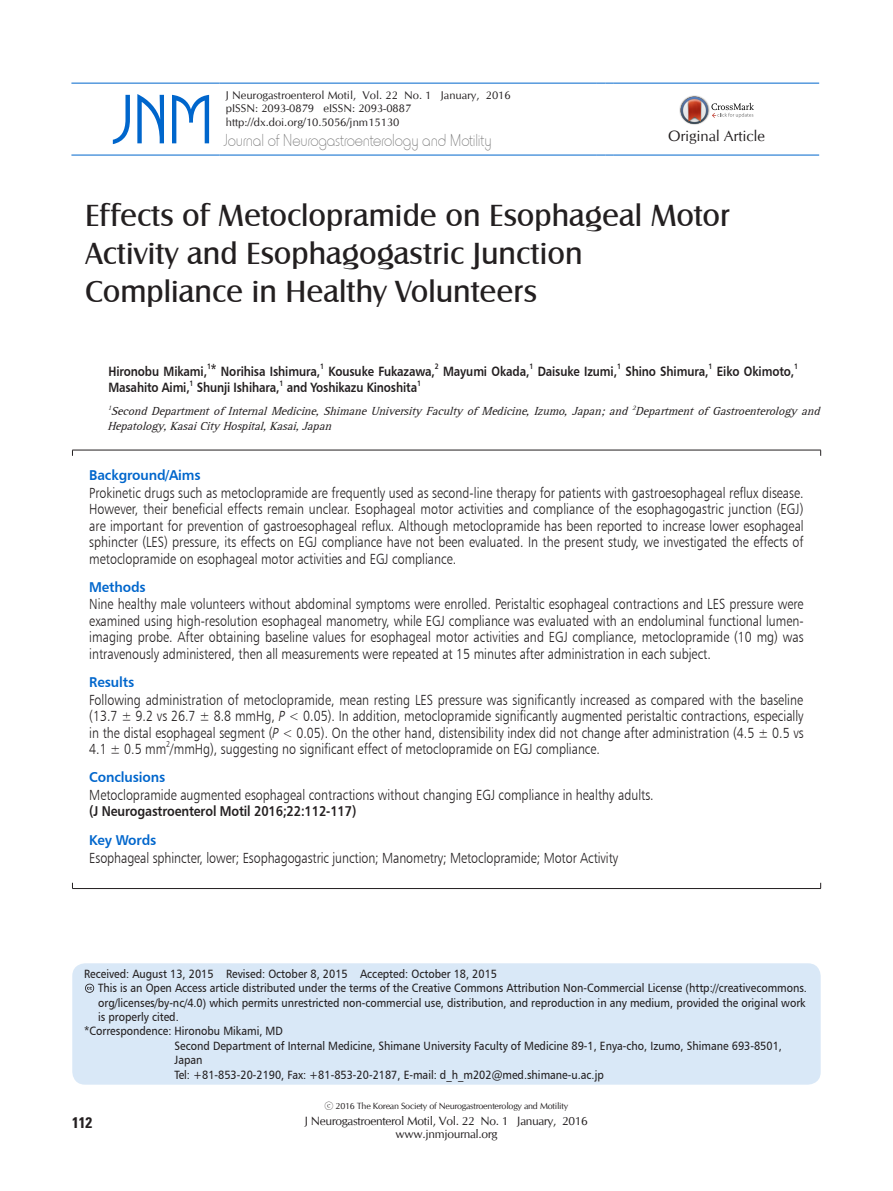
<style>
.page{position:relative;width:893px;height:1191px;background:#fff}
.page>*{position:absolute;margin:0;border:0;box-sizing:border-box;transform-origin:0 0}
.t1{font:500 64.5px "Busorama IT Cby BT";color:#06c}
.t2{font:31.5px/37.8px "Castle T";color:#231f20}
.t3{font:18px "Horatio D Ligh";letter-spacing:-.015em;color:#787878;scale:.9 1}
.t4{font:15.3px "Univeconbol";color:#231f20}
.t5{font:15px "CG Omega";letter-spacing:-.01em;color:#231f20}
.t6{font:14.7px/16.5px "Humanist 777 BT Light B";color:#231f20;text-align:justify;scale:.85 1}
.t7{font:14.25px "Humanist 777 BT Bold B";letter-spacing:-.01em;color:#06c;scale:.95 1}
.t8{font:14.25px "Humanist 777 BT Bold B";letter-spacing:-.01em;color:#231f20;scale:.87 1}
.t9{font:13.5px "Humanist 777 BT Bold B";letter-spacing:-.01em;color:#231f20;scale:.85 1}
.t10{font:12px "Humanist 777 BT Roman B";color:#231f20;scale:.9 1}
.t11{font:italic 12px "Rotisser";color:#231f20}
.t12{font:12px/13.5px "CG Omega";letter-spacing:-.025em;color:#231f20;text-align:center}
.t13{font:11.25px/13.5px "CG Omega";color:#231f20}
.t14{font:9px "CG Omega";letter-spacing:-.025em;color:#231f20}
.t15{font:8.55px "Humanist 777 BT Light B";color:#231f20;scale:.85 1}
.t16{font:7.8px "Humanist 777 BT Bold B";color:#231f20;scale:.85 1}
.t17{font:italic 7.05px "Rotisser";color:#231f20}
.s1{font-style:italic}
.s2{font-family:"Batang Che"}
</style>
<div class="page">
<hr style="left:72px;top:450px;width:749px;height:1px;background:#231f20">
<hr style="left:72px;top:888px;width:749px;height:1px;background:#231f20">
<div style="left:72px;top:963px;width:749px;height:121px;background:#d9e8f7;border-radius:13px"></div>
<svg style="left:85px;top:983px;width:10px;height:10px"></svg>
<hr style="left:71px;top:83px;width:148px;height:1px;background:#06c">
<hr style="left:71px;top:155px;width:148px;height:1px;background:#06c">
<hr style="left:219px;top:83px;width:378px;height:1px;background:#06c">
<svg style="left:597px;top:83px;width:17px;height:1px"></svg>
<hr style="left:614px;top:83px;width:205px;height:1px;background:#06c">
<hr style="left:614px;top:155px;width:205px;height:1px;background:#06c">
<svg style="left:597px;top:155px;width:17px;height:1px"></svg>
<hr style="left:219px;top:155px;width:378px;height:1px;background:#06c">
<img style="left:679px;top:95px;width:22px;height:30px">
<svg style="left:681px;top:97px;width:73px;height:27px"></svg>
<h1 class="t1" style="left:112px;top:81px;width:102px">JNM</h1>
<p class="t13" style="left:226px;top:89px;width:286px">J Neurogastroenterol Motil, Vol. 22 No. 1 January, 2016 pISSN: 2093-0879 eISSN: 2093-0887 http://dx.doi.org/10.5056/jnm15130</p>
<p class="t3" style="left:224px;top:130px;width:299px">Journal of Neurogastroenterology and Motility</p>
<p class="t5" style="left:668px;top:127px;width:98px">Original Article</p>
<h2 class="t2" style="left:85px;top:197px;width:647px">Effects of Metoclopramide on Esophageal Motor<br>Activity and Esophagogastric Junction<br>Compliance in Healthy Volunteers</h2>
<p class="t9" style="left:108px;top:362px;width:251px">Hironobu Mikami,<sup>1</sup>* Norihisa Ishimura,</p>
<p class="t16" style="left:320px;top:362px;width:6px">1</p>
<p class="t9" style="left:328px;top:362px;width:127px">Kousuke Fukazawa,</p>
<p class="t16" style="left:435px;top:362px;width:6px">2</p>
<p class="t9" style="left:443px;top:362px;width:103px">Mayumi Okada,</p>
<p class="t16" style="left:529px;top:362px;width:6px">1</p>
<p class="t9" style="left:538px;top:362px;width:95px">Daisuke Izumi,</p>
<p class="t16" style="left:617px;top:362px;width:6px">1</p>
<p class="t9" style="left:625px;top:362px;width:99px">Shino Shimura,</p>
<p class="t16" style="left:708px;top:362px;width:6px">1</p>
<p class="t9" style="left:717px;top:362px;width:93px">Eiko Okimoto,</p>
<p class="t16" style="left:794px;top:362px;width:6px">1</p>
<p class="t9" style="left:108px;top:379px;width:97px">Masahito Aimi,</p>
<p class="t16" style="left:190px;top:378px;width:6px">1</p>
<p class="t9" style="left:197px;top:379px;width:99px">Shunji Ishihara,</p>
<p class="t16" style="left:279px;top:378px;width:6px">1</p>
<p class="t9" style="left:287px;top:379px;width:155px">and Yoshikazu Kinoshita</p>
<p class="t16" style="left:417px;top:378px;width:6px">1</p>
<p class="t17" style="left:108px;top:403px;width:7px">1</p>
<p class="t11" style="left:111px;top:404px;width:714px">Second Department of Internal Medicine, Shimane University Faculty of Medicine, Izumo, Japan; and Department of Gastroenterology and</p>
<p class="t17" style="left:632px;top:403px;width:7px">2</p>
<p class="t11" style="left:107px;top:419px;width:229px">Hepatology,KasaiCityHospital,Kasai,Japan</p>
<p class="t7" style="left:89px;top:466px;width:119px">Background/Aims</p>
<p class="t6" style="left:89px;top:484px;width:842px">Prokinetic drugs such as metoclopramide are frequently used as second-line therapy for patients with gastroesophageal reflux disease.<br>However, their beneficial effects remain unclear. Esophageal motor activities and compliance of the esophagogastric junction (EGJ) are important for prevention of gastroesophageal reflux. Although metoclopramide has been reported to increase lower esophageal sphincter (LES) pressure, its effects on EGJ compliance have not been evaluated. In the present study, we investigated the effects of metoclopramide on esophageal motor activities and EGJ compliance.</p>
<p class="t7" style="left:89px;top:578px;width:61px">Methods</p>
<p class="t6" style="left:89px;top:596px;width:842px">Nine healthy male volunteers without abdominal symptoms were enrolled. Peristaltic esophageal contractions and LES pressure were examined using high-resolution esophageal manometry, while EGJ compliance was evaluated with an endoluminal functional lumen&shy;imaging probe. After obtaining baseline values for esophageal motor activities and EGJ compliance, metoclopramide (10 mg) was intravenously administered, then all measurements were repeated at 15 minutes after administration in each subject.</p>
<p class="t7" style="left:89px;top:673px;width:49px">Results</p>
<p class="t6" style="left:89px;top:691px;width:842px">Following administration of metoclopramide, mean resting LES pressure was significantly increased as compared with the baseline (13.7 ± 9.2 vs 26.7 ± 8.8 mmHg, <span class="s1">P</span> &lt; 0.05). In addition, metoclopramide significantly augmented peristaltic contractions, especially in the distal esophageal segment (<span class="s1">P</span> &lt; 0.05). On the other hand, distensibility index did not change after administration (4.5 ± 0.5 vs 4.1 ± 0.5 mm /mmHg), suggesting no significant effect of metoclopramide on EGJ compliance.</p>
<p class="t15" style="left:166px;top:739px;width:6px">2</p>
<p class="t7" style="left:89px;top:768px;width:81px">Conclusions</p>
<p class="t6" style="left:89px;top:786px;width:666px">Metoclopramide augmented esophageal contractions without changing EGJ compliance in healthy adults.</p>
<p class="t8" style="left:89px;top:802px;width:309px">(J Neurogastroenterol Motil 2016;22:112-117)</p>
<p class="t7" style="left:89px;top:831px;width:72px">Key Words</p>
<p class="t6" style="left:89px;top:849px;width:624px">Esophageal sphincter, lower; Esophagogastric junction; Manometry; Metoclopramide; Motor Activity</p>
<p class="t10" style="left:84px;top:966px;width:460px">Received: August 13, 2015 Revised: October 8, 2015 Accepted: October 18, 2015</p>
<p class="t10" style="left:98px;top:980px;width:789px">This is an Open Access article distributed under the terms of the Creative Commons Attribution Non-Commercial License (http://creativecommons.</p>
<p class="t10" style="left:98px;top:995px;width:788px">org/licenses/by-nc/4.0) which permits unrestricted non-commercial use, distribution, and reproduction in any medium, provided the original work</p>
<p class="t10" style="left:98px;top:1009px;width:91px">is properly cited.</p>
<p class="t10" style="left:84px;top:1023px;width:222px">*Correspondence: Hironobu Mikami, MD</p>
<p class="t10" style="left:175px;top:1038px;width:676px">Second Department of Internal Medicine, Shimane University Faculty of Medicine 89-1, Enya-cho, Izumo, Shimane 693-8501,</p>
<p class="t10" style="left:175px;top:1052px;width:33px">Japan</p>
<p class="t10" style="left:175px;top:1067px;width:478px">Tel: +81-853-20-2190, Fax: +81-853-20-2187, E-mail: d_h_m202@med.shimane-u.ac.jp</p>
<p class="t4" style="left:72px;top:1112px;width:21px">112</p>
<p class="t14" style="left:325px;top:1100px;width:245px"><span class="s2">ⓒ</span> 2016 The Korean Society of Neurogastroenterology and Motility</p>
<p class="t12" style="left:305px;top:1114px;width:285px">J Neurogastroenterol Motil, Vol. 22 No. 1 January, 2016 www.jnmjournal.org</p>
</div>
